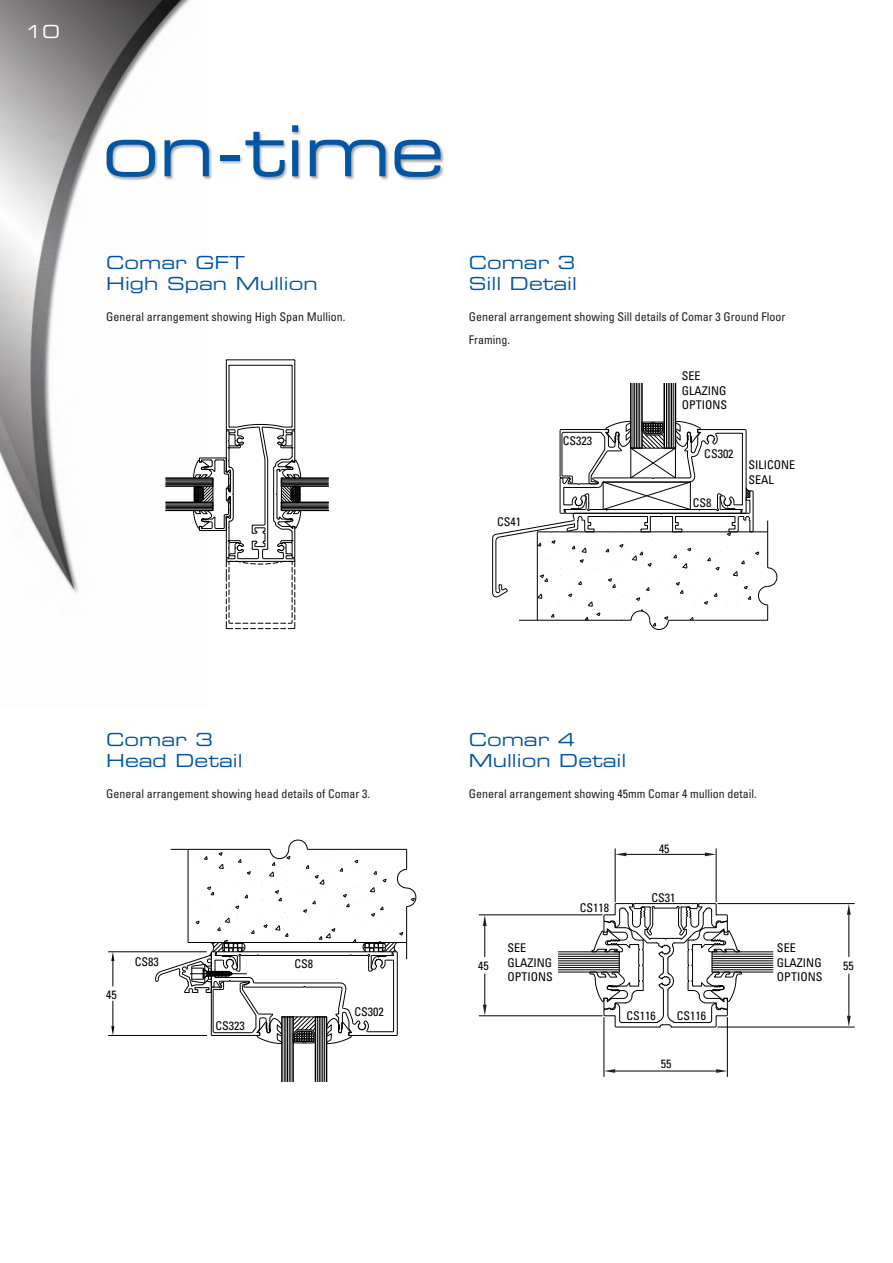
<style>
.page{position:relative;width:893px;height:1263px;background:#fff}
.page>*{position:absolute;margin:0;border:0;box-sizing:border-box;transform-origin:0 0}
.PAGE_HEADING{font:70.5px "Eurostile Extended Two";letter-spacing:-.01em;color:#0155a5}
.SUBHEAD_blue{font:18px "Eurostile Extended Two";color:#0155a5}
.t1{font:18px "Eurostile Extended Two";color:#fff}
.TEXT_8PT{font:condensed 12px/22.5px "Univers";color:#231f20}
.t2{font:condensed 12px/14.4px "Univers";color:#000}
</style>
<div class="page">
<img style="left:0;top:0;width:193px;height:593px">
<div style="left:106px;top:125px;width:339px;height:57px;background:#231f20;opacity:.4"></div>
<hr style="left:670px;top:383px;width:1px;height:65px;background:#000">
<hr style="left:668px;top:383px;width:1px;height:65px;background:#000">
<hr style="left:671px;top:383px;width:1px;height:65px;background:#000">
<hr style="left:666px;top:383px;width:1px;height:65px;background:#000">
<hr style="left:639px;top:383px;width:1px;height:65px;background:#000">
<hr style="left:638px;top:383px;width:1px;height:65px;background:#000">
<hr style="left:633px;top:383px;width:1px;height:65px;background:#000">
<hr style="left:634px;top:383px;width:1px;height:65px;background:#000">
<hr style="left:636px;top:383px;width:1px;height:65px;background:#000">
<div style="left:630px;top:382px;width:13px;height:67px;border:2px solid #000"></div>
<div style="left:663px;top:382px;width:13px;height:67px;border:2px solid #000"></div>
<svg style="left:492px;top:421px;width:286px;height:209px"></svg>
<hr style="left:108px;top:951px;width:99px;height:1px;background:#000">
<hr style="left:108px;top:1035px;width:99px;height:1px;background:#000">
<svg style="left:111px;top:952px;width:3px;height:34px"></svg>
<svg style="left:111px;top:1001px;width:3px;height:34px"></svg>
<div style="left:315px;top:1016px;width:12px;height:67px;border:2px solid #000"></div>
<hr style="left:289px;top:1017px;width:1px;height:65px;background:#000">
<hr style="left:284px;top:1017px;width:1px;height:65px;background:#000">
<hr style="left:286px;top:1017px;width:1px;height:65px;background:#000">
<hr style="left:287px;top:1017px;width:1px;height:65px;background:#000">
<div style="left:281px;top:1016px;width:13px;height:67px;border:2px solid #000"></div>
<hr style="left:321px;top:1017px;width:1px;height:65px;background:#000">
<hr style="left:319px;top:1017px;width:1px;height:65px;background:#000">
<hr style="left:322px;top:1017px;width:1px;height:65px;background:#000">
<hr style="left:324px;top:1017px;width:1px;height:65px;background:#000">
<hr style="left:317px;top:1017px;width:1px;height:65px;background:#000">
<svg style="left:155px;top:839px;width:261px;height:205px"></svg>
<hr style="left:307px;top:849px;width:100px;height:1px;background:#000">
<hr style="left:171px;top:849px;width:99px;height:1px;background:#000">
<hr style="left:406px;top:906px;width:1px;height:53px;background:#000">
<hr style="left:615px;top:1071px;width:101px;height:1px;background:#000">
<hr style="left:727px;top:1017px;width:1px;height:59px;background:#000">
<hr style="left:604px;top:1017px;width:1px;height:59px;background:#000">
<svg style="left:604px;top:1069px;width:11px;height:4px"></svg>
<svg style="left:716px;top:1069px;width:11px;height:4px"></svg>
<hr style="left:712px;top:969px;width:61px;height:1px;background:#000">
<hr style="left:712px;top:960px;width:61px;height:1px;background:#000">
<hr style="left:712px;top:963px;width:61px;height:1px;background:#000">
<hr style="left:712px;top:956px;width:61px;height:1px;background:#000">
<hr style="left:712px;top:958px;width:61px;height:1px;background:#000">
<hr style="left:712px;top:965px;width:61px;height:1px;background:#000">
<hr style="left:712px;top:967px;width:61px;height:1px;background:#000">
<hr style="left:712px;top:954px;width:61px;height:1px;background:#000">
<hr style="left:712px;top:951px;width:61px;height:1px;background:#000">
<hr style="left:712px;top:972px;width:61px;height:1px;background:#000">
<hr style="left:718px;top:903px;width:136px;height:1px;background:#000">
<hr style="left:718px;top:1027px;width:136px;height:1px;background:#000">
<hr style="left:849px;top:915px;width:1px;height:42px;background:#000">
<hr style="left:849px;top:974px;width:1px;height:42px;background:#000">
<svg style="left:847px;top:903px;width:4px;height:12px"></svg>
<svg style="left:847px;top:1016px;width:4px;height:11px"></svg>
<hr style="left:615px;top:849px;width:1px;height:53px;background:#000">
<hr style="left:716px;top:849px;width:1px;height:53px;background:#000">
<hr style="left:626px;top:854px;width:79px;height:1px;background:#000">
<svg style="left:615px;top:852px;width:11px;height:4px"></svg>
<svg style="left:705px;top:852px;width:11px;height:4px"></svg>
<hr style="left:558px;top:969px;width:61px;height:1px;background:#000">
<hr style="left:558px;top:960px;width:61px;height:1px;background:#000">
<hr style="left:558px;top:963px;width:61px;height:1px;background:#000">
<hr style="left:558px;top:954px;width:61px;height:1px;background:#000">
<hr style="left:558px;top:956px;width:61px;height:1px;background:#000">
<hr style="left:558px;top:958px;width:61px;height:1px;background:#000">
<hr style="left:558px;top:965px;width:61px;height:1px;background:#000">
<hr style="left:558px;top:967px;width:61px;height:1px;background:#000">
<hr style="left:558px;top:951px;width:61px;height:1px;background:#000">
<hr style="left:558px;top:972px;width:61px;height:1px;background:#000">
<hr style="left:479px;top:914px;width:123px;height:1px;background:#000">
<hr style="left:479px;top:1015px;width:123px;height:1px;background:#000">
<hr style="left:484px;top:926px;width:1px;height:31px;background:#000">
<hr style="left:484px;top:974px;width:1px;height:30px;background:#000">
<svg style="left:483px;top:915px;width:4px;height:11px"></svg>
<svg style="left:483px;top:1004px;width:4px;height:12px"></svg>
<svg style="left:589px;top:903px;width:153px;height:124px"></svg>
<hr style="left:226px;top:361px;width:1px;height:68px;background:#000">
<hr style="left:227px;top:360px;width:67px;height:1px;background:#000">
<hr style="left:295px;top:361px;width:1px;height:68px;background:#000">
<hr style="left:229px;top:366px;width:1px;height:60px;background:#000">
<svg style="left:226px;top:359px;width:4px;height:7px"></svg>
<hr style="left:230px;top:365px;width:61px;height:1px;background:#000">
<svg style="left:291px;top:359px;width:4px;height:7px"></svg>
<hr style="left:292px;top:366px;width:1px;height:60px;background:#000">
<div style="left:165px;top:502px;width:49px;height:9px;border:2px solid #000"></div>
<hr style="left:166px;top:506px;width:47px;height:1px;background:#000">
<hr style="left:166px;top:505px;width:47px;height:1px;background:#000">
<hr style="left:166px;top:504px;width:47px;height:1px;background:#000">
<div style="left:165px;top:477px;width:49px;height:10px;border:2px solid #000"></div>
<hr style="left:166px;top:507px;width:47px;height:1px;background:#000">
<hr style="left:166px;top:508px;width:47px;height:1px;background:#000">
<hr style="left:166px;top:482px;width:47px;height:1px;background:#000">
<hr style="left:166px;top:483px;width:47px;height:1px;background:#000">
<hr style="left:166px;top:481px;width:47px;height:1px;background:#000">
<hr style="left:166px;top:479px;width:47px;height:1px;background:#000">
<hr style="left:166px;top:484px;width:47px;height:1px;background:#000">
<hr style="left:281px;top:505px;width:47px;height:1px;background:#000">
<hr style="left:281px;top:506px;width:47px;height:1px;background:#000">
<hr style="left:281px;top:482px;width:47px;height:1px;background:#000">
<hr style="left:281px;top:483px;width:47px;height:1px;background:#000">
<hr style="left:281px;top:481px;width:47px;height:1px;background:#000">
<div style="left:281px;top:477px;width:48px;height:10px;border:2px solid #000"></div>
<hr style="left:281px;top:507px;width:47px;height:1px;background:#000">
<div style="left:281px;top:502px;width:48px;height:9px;border:2px solid #000"></div>
<svg style="left:193px;top:423px;width:108px;height:206px"></svg>
<h2 class="t1" style="left:25px;top:20px;width:36px">10</h2>
<p class="PAGE_HEADING" style="left:102px;top:103px;width:344px">on-time</p>
<p class="SUBHEAD_blue" style="left:106px;top:251px;width:140px">Comar GFT</p>
<p class="SUBHEAD_blue" style="left:106px;top:272px;width:213px">High Span Mullion</p>
<p class="TEXT_8PT" style="left:106px;top:305px;width:241px">General arrangement showing High Span Mullion.</p>
<p class="SUBHEAD_blue" style="left:469px;top:251px;width:108px">Comar 3</p>
<p class="SUBHEAD_blue" style="left:469px;top:272px;width:110px">Sill Detail</p>
<p class="TEXT_8PT" style="left:469px;top:305px;width:318px">General arrangement showing Sill details of Comar 3 Ground Floor<br>Framing.</p>
<p class="t2" style="left:497px;top:515px;width:25px">CS41</p>
<p class="t2" style="left:563px;top:434px;width:31px">CS323</p>
<p class="t2" style="left:682px;top:368px;width:47px">SEE<br>GLAZING<br>OPTIONS</p>
<p class="t2" style="left:704px;top:446px;width:31px">CS302</p>
<p class="t2" style="left:693px;top:496px;width:20px">CS8</p>
<p class="t2" style="left:748px;top:457px;width:48px">SILICONE<br>SEAL</p>
<p class="SUBHEAD_blue" style="left:106px;top:727px;width:108px">Comar 3</p>
<p class="SUBHEAD_blue" style="left:106px;top:748px;width:138px">Head Detail</p>
<p class="TEXT_8PT" style="left:106px;top:782px;width:265px">General arrangement showing head details of Comar 3.</p>
<p class="t2" style="left:106px;top:987px;width:12px">45</p>
<p class="t2" style="left:135px;top:954px;width:25px">CS83</p>
<p class="t2" style="left:215px;top:1018px;width:31px">CS323</p>
<p class="t2" style="left:295px;top:957px;width:20px">CS8</p>
<p class="t2" style="left:355px;top:1004px;width:31px">CS302</p>
<p class="SUBHEAD_blue" style="left:469px;top:727px;width:108px">Comar 4</p>
<p class="SUBHEAD_blue" style="left:469px;top:748px;width:159px">Mullion Detail</p>
<p class="TEXT_8PT" style="left:469px;top:782px;width:289px">General arrangement showing 45mm Comar 4 mullion detail.</p>
<p class="t2" style="left:580px;top:900px;width:31px">CS118</p>
<p class="t2" style="left:659px;top:841px;width:12px">45</p>
<p class="t2" style="left:651px;top:890px;width:25px">CS31</p>
<p class="t2" style="left:507px;top:940px;width:47px">SEE<br>GLAZING<br>OPTIONS</p>
<p class="t2" style="left:777px;top:940px;width:47px">SEE<br>GLAZING<br>OPTIONS</p>
<p class="t2" style="left:478px;top:958px;width:12px">54</p>
<p class="t2" style="left:843px;top:958px;width:12px">55</p>
<p class="t2" style="left:626px;top:1008px;width:31px">CS116</p>
<p class="t2" style="left:677px;top:1008px;width:31px">CS116</p>
<p class="t2" style="left:661px;top:1056px;width:12px">55</p>
</div>
